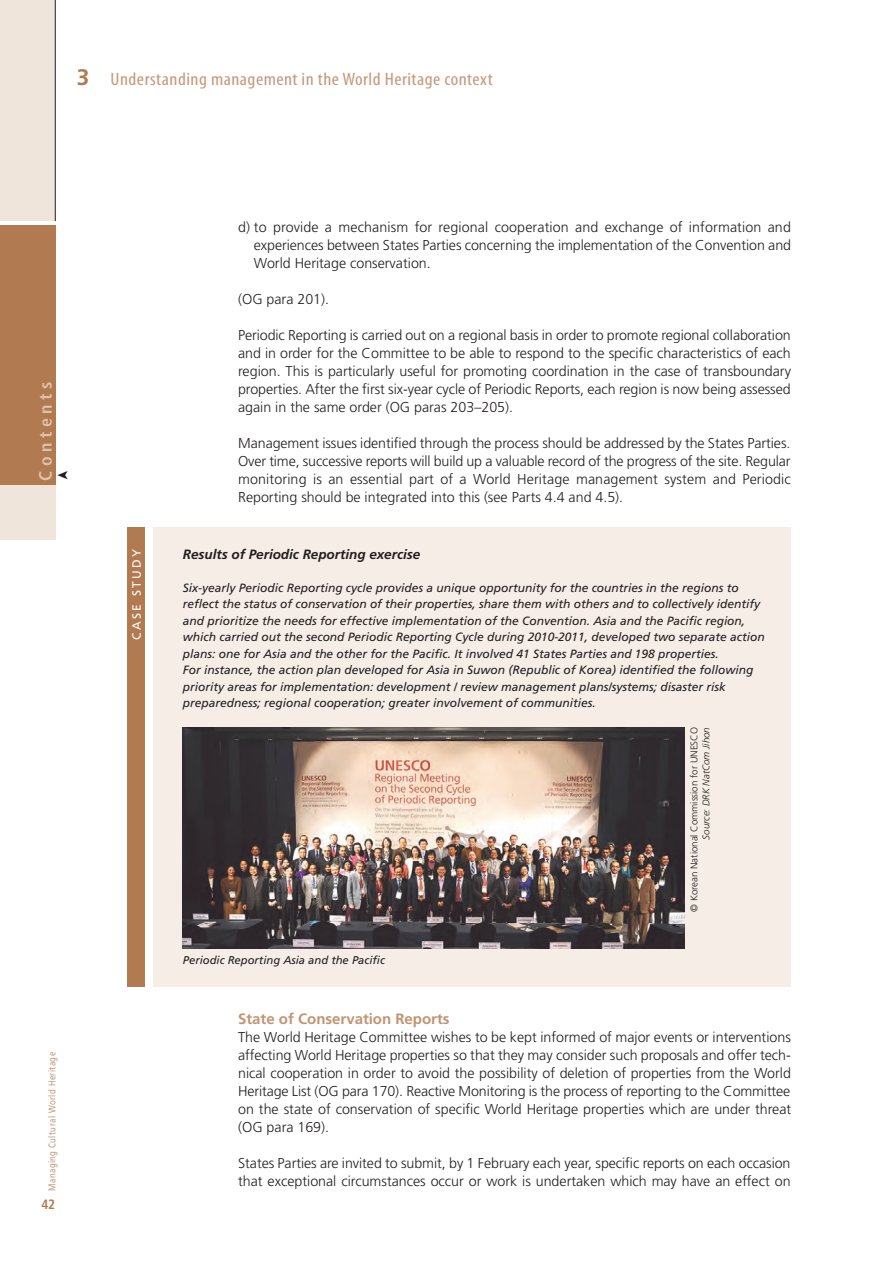
<style>
.page{position:relative;width:893px;height:1263px;background:#fff}
.page>*{position:absolute;margin:0;border:0;box-sizing:border-box;transform-origin:0 0}
.t1{font:condensed 18px "Myriad";letter-spacing:.025em;color:#c59a79;scale:1.1 1}
.t2{font:700 condensed 18px "Frutiger";letter-spacing:.25em;color:#ddc1aa}
.t3{font:700 15px "Frutiger";color:#c29472}
.t4{font:300 14.25px/18px "Frutiger";color:#231f20;text-align:justify}
.t5{font:italic 700 13.5px "Frutiger";color:#231f20}
.t6{font:700 condensed 13.5px "Frutiger";color:#b27a50}
.t7{font:italic 12px/16.5px "Frutiger";color:#231f20}
.t8{font:12px "Frutiger";letter-spacing:.2em;color:#fff}
.t9{font:italic 11.25px "Frutiger";color:#231f20}
.t10{font:300 9.75px "Frutiger";color:#231f20}
.t11{font:9.75px "Frutiger";letter-spacing:.05em;color:#c59a79;scale:.8 1}
.t12{font:italic 300 9.75px "Frutiger";color:#231f20}
.s1{font-family:"Frutiger";font-weight:700;font-stretch:normal;font-size:22.5px;color:#b27a50}
</style>
<div class="page">
<div style="left:0;top:485px;width:55px;height:55px;background:#f0e5da"></div>
<div style="left:0;top:225px;width:55px;height:260px;background:#b27a50"></div>
<div style="left:0;top:0;width:55px;height:221px;background:#f0e5da"></div>
<hr style="left:55px;top:0;width:1px;height:221px;background:#231f20">
<div style="left:153px;top:527px;width:638px;height:459px;background:#f5ede6"></div>
<div style="left:128px;top:527px;width:17px;height:459px;background:#b27a50"></div>
<img style="left:183px;top:727px;width:502px;height:221px">
<p class="t1" style="left:77px;top:73px;width:380px"><span class="s1">3</span> Understanding management in the World Heritage context</p>
<p class="t2" style="left:38px;top:480px;width:100px;rotate:-90deg">Contents</p>
<p class="t11" style="left:48px;top:1191px;width:175px;rotate:-90deg">Managing Cultural World Heritage</p>
<p class="t6" style="left:42px;top:1199px;width:15px">42</p>
<p class="t8" style="left:132px;top:640px;width:93px;rotate:-90deg">CASE STUDY</p>
<p class="t4" style="left:254px;top:219px;width:539px;text-indent:-16px">d) to provide a mechanism for regional cooperation and exchange of information and experiences between States Parties concerning the implementation of the Convention and World Heritage conservation.</p>
<p class="t4" style="left:238px;top:291px;width:92px">(OG para 201).</p>
<p class="t4" style="left:238px;top:327px;width:554px">Periodic Reporting is carried out on a regional basis in order to promote regional collaboration and in order for the Committee to be able to respond to the specific characteristics of each region. This is particularly useful for promoting coordination in the case of transboundary properties. After the first six-year cycle of Periodic Reports, each region is now being assessed again in the same order (OG paras 203–205).</p>
<p class="t4" style="left:238px;top:435px;width:554px">Management issues identified through the process should be addressed by the States Parties.<br>Over time, successive reports will build up a valuable record of the progress of the site. Regular monitoring is an essential part of a World Heritage management system and Periodic Reporting should be integrated into this (see Parts 4.4 and 4.5).</p>
<p class="t5" style="left:183px;top:549px;width:239px">Results of Periodic Reporting exercise</p>
<p class="t7" style="left:183px;top:580px;width:583px">Six-yearly Periodic Reporting cycle provides a unique opportunity for the countries in the regions to reflect the status of conservation of their properties, share them with others and to collectively identify and prioritize the needs for effective implementation of the Convention. Asia and the Pacific region, which carried out the second Periodic Reporting Cycle during 2010-2011, developed two separate action plans: one for Asia and the other for the Pacific. It involved 41 States Parties and 198 properties.<br>For instance, the action plan developed for Asia in Suwon (Republic of Korea) identified the following priority areas for implementation: development / review management plans/systems; disaster risk preparedness; regional cooperation; greater involvement of communities.</p>
<p class="t9" style="left:183px;top:956px;width:204px">Periodic Reporting Asia and the Pacific</p>
<p class="t10" style="left:690px;top:912px;width:186px;rotate:-90deg">© Korean National Commission for UNESCO</p>
<p class="t12" style="left:702px;top:840px;width:114px;rotate:-90deg">Source: DRK NatCom Jihon</p>
<p class="t3" style="left:238px;top:1013px;width:213px">State of Conservation Reports</p>
<p class="t4" style="left:238px;top:1029px;width:555px">The World Heritage Committee wishes to be kept informed of major events or interventions affecting World Heritage properties so that they may consider such proposals and offer tech&shy;nical cooperation in order to avoid the possibility of deletion of properties from the World Heritage List (OG para 170). Reactive Monitoring is the process of reporting to the Committee on the state of conservation of specific World Heritage properties which are under threat (OG para 169).</p>
<p class="t4" style="left:238px;top:1155px;width:554px">States Parties are invited to submit, by 1 February each year, specific reports on each occasion that exceptional circumstances occur or work is undertaken which may have an effect on</p>
</div>
